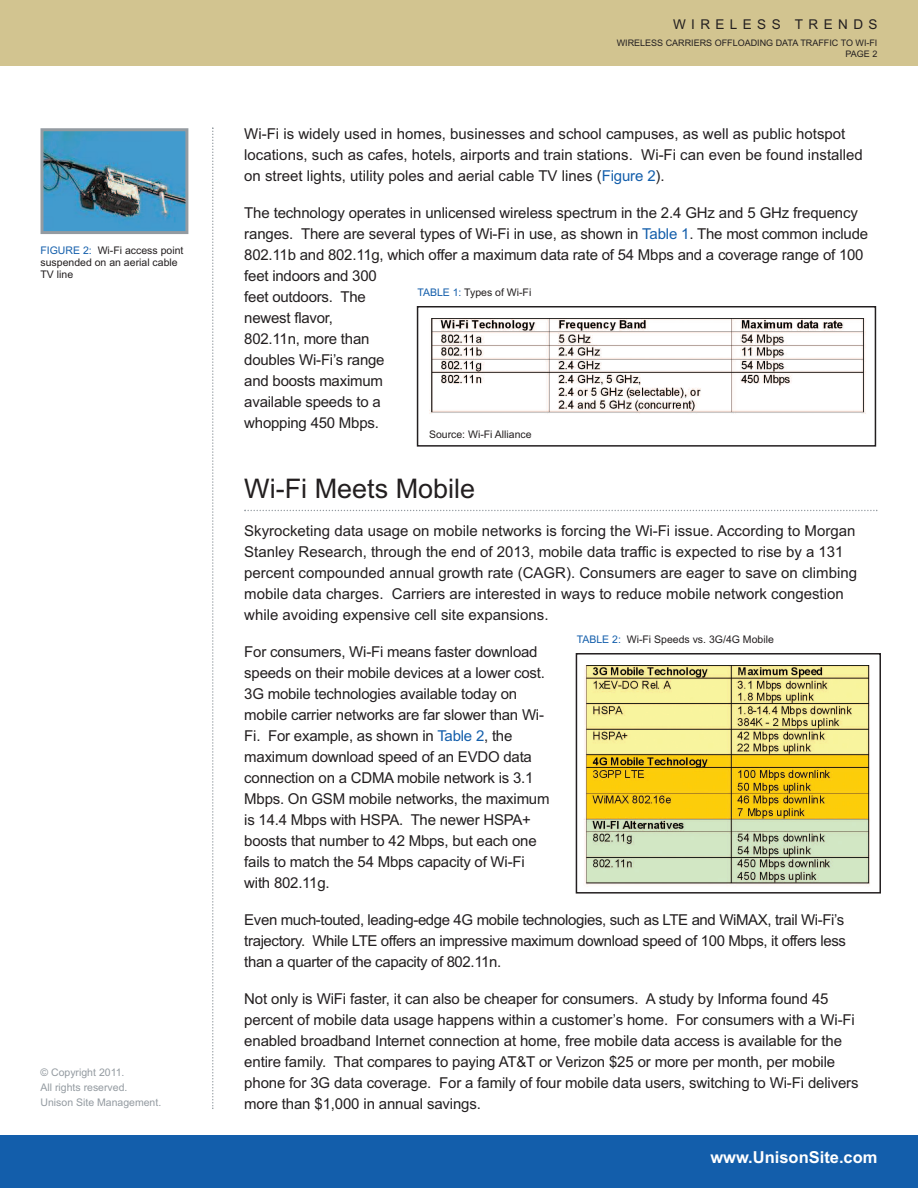
<style>
.page{position:relative;width:918px;height:1188px;background:#fff}
.page>*{position:absolute;margin:0;border:0;box-sizing:border-box;transform-origin:0 0}
.t1{font:27px "Arial";color:#231f20}
.t2{font:700 16.5px "Arial";color:#fff}
.t3{font:15px/21px "Arial";letter-spacing:-.01em;color:#231f20}
.t4{font:13.5px "Arial";letter-spacing:.4em;color:#231f20}
.t5{font:10.5px/12px "Arial";color:#231f20}
.t6{font:10.5px/15px "Arial";color:#949ba1}
.t7{font:9px/10.5px "Arial";color:#231f20;text-align:right}
.s1{color:#135eab}
</style>
<div class="page">
<div style="left:0;top:0;width:918px;height:65px;background:#d2c490"></div>
<svg style="left:212px;top:128px;width:2px;height:981px"></svg>
<div style="left:0;top:1135px;width:918px;height:53px;background:#135eab"></div>
<svg style="left:244px;top:510px;width:633px;height:1px"></svg>
<div style="left:417px;top:306px;width:459px;height:141px;border:2px solid #231f20"></div>
<img style="left:429px;top:318px;width:437px;height:96px">
<img style="left:44px;top:132px;width:140px;height:98px">
<div style="left:40px;top:128px;width:148px;height:106px;border:3px solid #949ba1"></div>
<img style="left:584px;top:666px;width:286px;height:221px">
<div style="left:576px;top:653px;width:305px;height:241px;border:2px solid #231f20"></div>
<p class="t5" style="left:40px;top:244px;width:144px"><span class="s1">FIGURE 2:</span> Wi-Fi access point suspended on an aerial cable<br>TV line</p>
<p class="t6" style="left:40px;top:1065px;width:122px">© Copyright 2011.<br>All rights reserved.<br>Unison Site Management.</p>
<p class="t4" style="left:673px;top:16px;width:206px">WIRELESS TRENDS</p>
<p class="t7" style="left:617px;top:38px;width:262px">WIRELESS CARRIERS OFFLOADING DATA TRAFFIC TO WI-FI<br>PAGE 2</p>
<p class="t3" style="left:244px;top:123px;width:620px">Wi-Fi is widely used in homes, businesses and school campuses, as well as public hotspot locations, such as cafes, hotels, airports and train stations. Wi-Fi can even be found installed on street lights, utility poles and aerial cable TV lines (<span class="s1">Figure 2</span>).</p>
<p class="t3" style="left:244px;top:203px;width:625px">The technology operates in unlicensed wireless spectrum in the 2.4 GHz and 5 GHz frequency ranges. There are several types of Wi-Fi in use, as shown in <span class="s1">Table 1</span>. The most common include 802.11b and 802.11g, which offer a maximum data rate of 54 Mbps and a coverage range of 100 feet indoors and 300<br>feet outdoors. The<br>newest flavor,<br>802.11n, more than<br>doubles Wi-Fi’s range<br>and boosts maximum<br>available speeds to a<br>whopping 450 Mbps.</p>
<p class="t5" style="left:417px;top:287px;width:115px"><span class="s1">TABLE 1:</span> Types of Wi-Fi</p>
<p class="t5" style="left:429px;top:429px;width:104px">Source: Wi-Fi Alliance</p>
<h1 class="t1" style="left:244px;top:473px;width:233px">Wi-Fi Meets Mobile</h1>
<p class="t3" style="left:244px;top:520px;width:614px">Skyrocketing data usage on mobile networks is forcing the Wi-Fi issue. According to Morgan Stanley Research, through the end of 2013, mobile data traffic is expected to rise by a 131 percent compounded annual growth rate (CAGR). Consumers are eager to save on climbing mobile data charges. Carriers are interested in ways to reduce mobile network congestion while avoiding expensive cell site expansions.</p>
<p class="t3" style="left:244px;top:641px;width:307px">For consumers, Wi-Fi means faster download speeds on their mobile devices at a lower cost.<br>3G mobile technologies available today on mobile carrier networks are far slower than Wi-Fi. For example, as shown in <span class="s1">Table 2</span>, the maximum download speed of an EVDO data connection on a CDMA mobile network is 3.1<br>Mbps. On GSM mobile networks, the maximum is 14.4 Mbps with HSPA. The newer HSPA+ boosts that number to 42 Mbps, but each one fails to match the 54 Mbps capacity of Wi-Fi with 802.11g.</p>
<p class="t3" style="left:244px;top:909px;width:603px;text-align:justify">Even much-touted, leading-edge 4G mobile technologies, such as LTE and WiMAX, trail Wi-Fi’s trajectory. While LTE offers an impressive maximum download speed of 100 Mbps, it offers less than a quarter of the capacity of 802.11n.</p>
<p class="t3" style="left:244px;top:988px;width:616px">Not only is WiFi faster, it can also be cheaper for consumers. A study by Informa found 45 percent of mobile data usage happens within a customer’s home. For consumers with a Wi-Fi enabled broadband Internet connection at home, free mobile data access is available for the entire family. That compares to paying AT&amp;T or Verizon $25 or more per month, per mobile phone for 3G data coverage. For a family of four mobile data users, switching to Wi-Fi delivers more than $1,000 in annual savings.</p>
<p class="t5" style="left:577px;top:633px;width:199px"><span class="s1">TABLE 2:</span> Wi-Fi Speeds vs. 3G/4G Mobile</p>
<p class="t2" style="left:710px;top:1148px;width:169px">www.UnisonSite.com</p>
</div>
